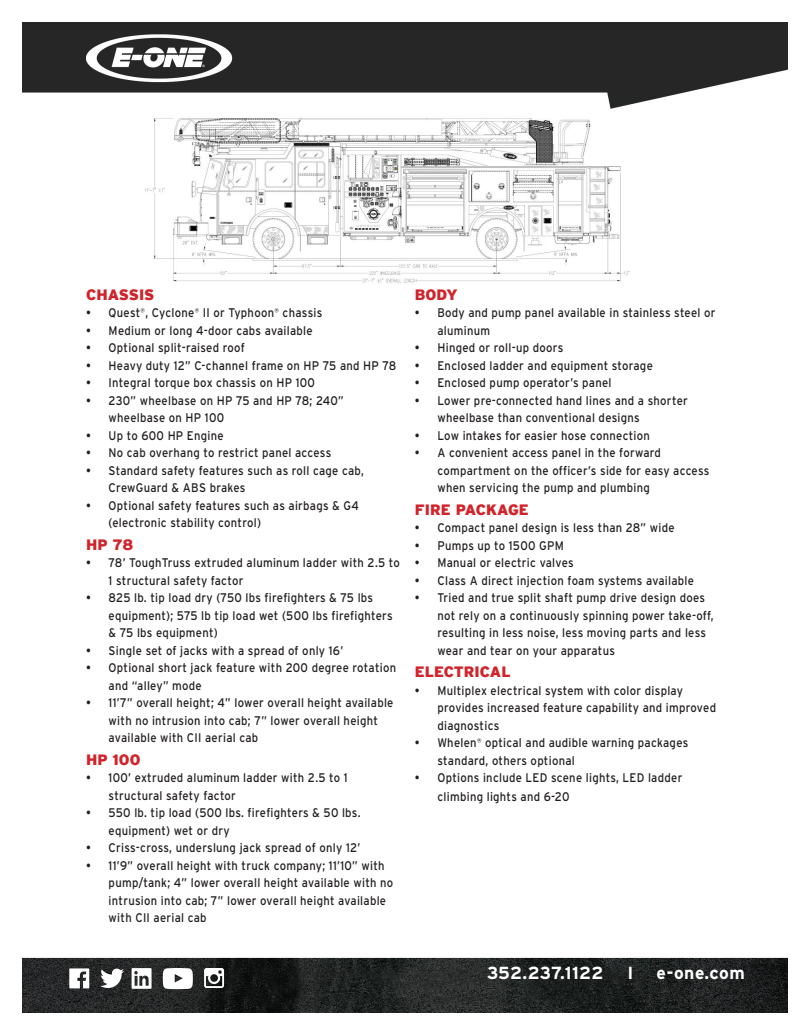
<style>
.page{position:relative;width:810px;height:1035px;background:#fff}
.page>*{position:absolute;margin:0;border:0;box-sizing:border-box;transform-origin:0 0}
.t1{font:700 17.5px "Interstate";letter-spacing:.02em;color:#fff}
.t2{font:900 15px "Interstate";color:#d1232a}
.t3{font:12.5px/17.5px "Interstate";letter-spacing:.025em;color:#231f20;scale:.9 1}
.s1{font-family:"Gotham"}
</style>
<div class="page">
<img style="left:22px;top:22px;width:766px;height:990px">
<svg style="left:100px;top:969px;width:24px;height:19px"></svg>
<svg style="left:204px;top:968px;width:20px;height:20px"></svg>
<svg style="left:69px;top:968px;width:20px;height:20px"></svg>
<svg style="left:132px;top:968px;width:20px;height:21px"></svg>
<svg style="left:163px;top:968px;width:30px;height:21px"></svg>
<img style="left:138px;top:113px;width:499px;height:171px">
<p class="t2" style="left:86px;top:286px;width:70px">CHASSIS</p>
<p class="t3" style="left:86px;top:304px;width:264px">• Quest<span class="s1">®</span>, Cyclone<span class="s1">®</span> II or Typhoon<span class="s1">®</span> chassis</p>
<p class="t3" style="left:86px;top:321px;width:253px">• Medium or long 4-door cabs available</p>
<p class="t3" style="left:86px;top:339px;width:178px">• Optional split-raised roof</p>
<p class="t3" style="left:86px;top:356px;width:346px">• Heavy duty 12” C-channel frame on HP 75 and HP 78</p>
<p class="t3" style="left:86px;top:374px;width:256px">• Integral torque box chassis on HP 100</p>
<p class="t3" style="left:109px;top:391px;width:263px;text-indent:-22px">• 230” wheelbase on HP 75 and HP 78; 240” wheelbase on HP 100</p>
<p class="t3" style="left:86px;top:426px;width:154px">• Up to 600 HP Engine</p>
<p class="t3" style="left:86px;top:444px;width:274px">• No cab overhang to restrict panel access</p>
<p class="t3" style="left:109px;top:461px;width:285px;text-indent:-22px">• Standard safety features such as roll cage cab,<br>CrewGuard &amp; ABS brakes</p>
<p class="t3" style="left:109px;top:496px;width:280px;text-indent:-22px">• Optional safety features such as airbags &amp; G4 (electronic stability control)</p>
<p class="t2" style="left:86px;top:536px;width:49px">HP 78</p>
<p class="t3" style="left:109px;top:554px;width:325px;text-indent:-22px">• 78’ ToughTruss extruded aluminum ladder with 2.5 to<br>1 structural safety factor</p>
<p class="t3" style="left:109px;top:589px;width:317px;text-indent:-22px">• 825 lb. tip load dry (750 lbs firefighters &amp; 75 lbs equipment); 575 lb tip load wet (500 lbs firefighters &amp; 75 lbs equipment)</p>
<p class="t3" style="left:86px;top:641px;width:287px">• Single set of jacks with a spread of only 16’</p>
<p class="t3" style="left:109px;top:659px;width:321px;text-indent:-22px">• Optional short jack feature with 200 degree rotation and “alley” mode</p>
<p class="t3" style="left:109px;top:694px;width:318px;text-indent:-22px">• 11’7” overall height; 4” lower overall height available with no intrusion into cab; 7” lower overall height available with CII aerial cab</p>
<p class="t2" style="left:86px;top:751px;width:56px">HP 100</p>
<p class="t3" style="left:109px;top:769px;width:267px;text-indent:-22px">• 100’ extruded aluminum ladder with 2.5 to 1 structural safety factor</p>
<p class="t3" style="left:109px;top:804px;width:281px;text-indent:-22px">• 550 lb. tip load (500 lbs. firefighters &amp; 50 lbs. equipment) wet or dry</p>
<p class="t3" style="left:86px;top:839px;width:306px">• Criss-cross, underslung jack spread of only 12’</p>
<p class="t3" style="left:109px;top:856px;width:318px;text-indent:-22px">• 11’9” overall height with truck company; 11’10” with pump/tank; 4” lower overall height available with no intrusion into cab; 7” lower overall height available with CII aerial cab</p>
<p class="t2" style="left:415px;top:286px;width:44px">BODY</p>
<p class="t3" style="left:437px;top:304px;width:311px;text-indent:-22px">• Body and pump panel available in stainless steel or aluminum</p>
<p class="t3" style="left:415px;top:339px;width:166px">• Hinged or roll-up doors</p>
<p class="t3" style="left:415px;top:356px;width:266px">• Enclosed ladder and equipment storage</p>
<p class="t3" style="left:415px;top:374px;width:220px">• Enclosed pump operator’s panel</p>
<p class="t3" style="left:437px;top:391px;width:280px;text-indent:-22px">• Lower pre-connected hand lines and a shorter wheelbase than conventional designs</p>
<p class="t3" style="left:415px;top:426px;width:263px">• Low intakes for easier hose connection</p>
<p class="t3" style="left:437px;top:444px;width:304px;text-indent:-22px">• A convenient access panel in the forward compartment on the officer’s side for easy access when servicing the pump and plumbing</p>
<p class="t2" style="left:415px;top:501px;width:116px">FIRE PACKAGE</p>
<p class="t3" style="left:415px;top:519px;width:290px">• Compact panel design is less than 28” wide</p>
<p class="t3" style="left:415px;top:536px;width:167px">• Pumps up to 1500 GPM</p>
<p class="t3" style="left:415px;top:554px;width:178px">• Manual or electric valves</p>
<p class="t3" style="left:415px;top:571px;width:312px">• Class A direct injection foam systems available</p>
<p class="t3" style="left:437px;top:589px;width:308px;text-indent:-22px">• Tried and true split shaft pump drive design does not rely on a continuously spinning power take-off, resulting in less noise, less moving parts and less wear and tear on your apparatus</p>
<p class="t2" style="left:415px;top:663px;width:97px">ELECTRICAL</p>
<p class="t3" style="left:437px;top:681px;width:311px;text-indent:-22px">• Multiplex electrical system with color display provides increased feature capability and improved diagnostics</p>
<p class="t3" style="left:437px;top:734px;width:280px;text-indent:-22px">• Whelen<span class="s1">®</span> optical and audible warning packages standard, others optional</p>
<p class="t3" style="left:437px;top:768px;width:274px;line-height:18.8px;text-indent:-22px">• Options include LED scene lights, LED ladder climbing lights and 6-20</p>
<h1 class="t1" style="left:487px;top:962px;width:118px">352.237.1122</h1>
<h1 class="t1" style="left:628px;top:962px;width:7px">I</h1>
<h1 class="t1" style="left:656px;top:962px;width:90px">e-one.com</h1>
</div>
